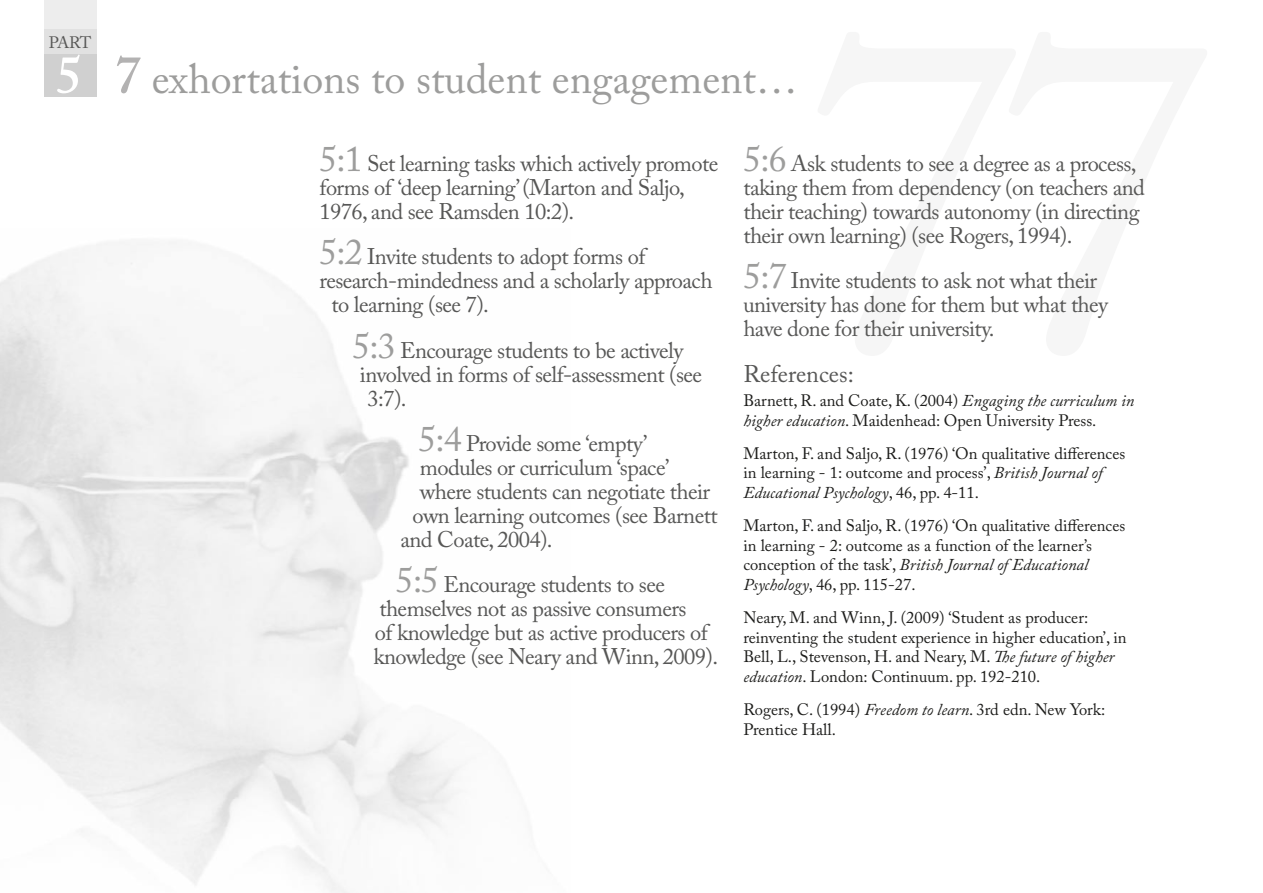
<style>
.page{position:relative;width:1263px;height:893px;background:#fff}
.page>*{position:absolute;margin:0;border:0;box-sizing:border-box;transform-origin:0 0}
.t1{font:600 52.5px "Adobe Caslon Pro";color:#fff}
.t2{font:42px "Adobe Caslon Pro";color:#9d9d9c}
.t3{font:24px "Adobe Caslon Pro";color:#575756}
.t4{font:22.5px/24px "Adobe Caslon Pro";letter-spacing:-.025em;color:#575756}
.t5{font:16.5px/19.8px "Adobe Caslon Pro";color:#1d1d1b}
.t6{font:16.5px "Adobe Caslon Pro";color:#575756}
.s1{font-weight:600;font-size:52.5px;color:#b3b2b2}
.s2{font-size:36px;color:#9d9d9c}
.s3{font-style:italic}
</style>
<div class="page">
<div style="left:44px;top:0;width:53px;height:89px;background:#ededed"></div>
<div style="left:44px;top:54px;width:53px;height:42px;background:#d0d0d0"></div>
<div style="left:44px;top:29px;width:53px;height:25px;background:#e1e1e1"></div>
<p class="t6" style="left:49px;top:33px;width:44px">PART</p>
<h1 class="t1" style="left:56px;top:44px;width:28px">5</h1>
<h2 class="t2" style="left:115px;top:54px;width:685px"><span class="s1">7</span> exhortations to student engagement…</h2>
<p class="t4" style="left:319px;top:151px;width:400px"><span class="s2">5:1</span> Set learning tasks which actively promote forms of ‘deep learning’ (Marton and Saljo,<br>1976, and see Ramsden 10:2).</p>
<p class="t4" style="left:319px;top:245px;width:327px"><span class="s2">5:2</span> Invite students to adopt forms of</p>
<p class="t4" style="left:319px;top:269px;width:394px">research-mindedness and a scholarly approach</p>
<p class="t4" style="left:331px;top:293px;width:159px">to learning (see 7).</p>
<p class="t4" style="left:352px;top:338px;width:332px"><span class="s2">5:3</span> Encourage students to be actively</p>
<p class="t4" style="left:360px;top:362px;width:344px">involved in forms of self-assessment (see</p>
<p class="t4" style="left:367px;top:386px;width:41px">3:7).</p>
<p class="t4" style="left:418px;top:431px;width:230px"><span class="s2">5:4</span> Provide some ‘empty’</p>
<p class="t4" style="left:420px;top:455px;width:251px">modules or curriculum ‘space’</p>
<p class="t4" style="left:420px;top:479px;width:292px">where students can negotiate their</p>
<p class="t4" style="left:412px;top:503px;width:306px">own learning outcomes (see Barnett</p>
<p class="t4" style="left:400px;top:527px;width:154px">and Coate, 2004).</p>
<p class="t4" style="left:373px;top:572px;width:346px;text-indent:23px"><span class="s2">5:5</span> Encourage students to see themselves not as passive consumers<br>of knowledge but as active producers of knowledge (see Neary and Winn, 2009).</p>
<p class="t4" style="left:743px;top:151px;width:403px"><span class="s2">5:6</span> Ask students to see a degree as a process, taking them from dependency (on teachers and their teaching) towards autonomy (in directing their own learning) (see Rogers, 1994).</p>
<p class="t4" style="left:743px;top:269px;width:366px"><span class="s2">5:7</span> Invite students to ask not what their university has done for them but what they have done for their university.</p>
<p class="t3" style="left:743px;top:360px;width:112px">References:</p>
<p class="t5" style="left:743px;top:391px;width:392px">Barnett, R. and Coate, K. (2004) <span class="s3">Engaging the curriculum in higher education</span>. Maidenhead: Open University Press.</p>
<p class="t5" style="left:743px;top:443px;width:383px">Marton, F. and Saljo, R. (1976) ‘On qualitative differences in learning - 1: outcome and process’, <span class="s3">British Journal of<br>Educational Psychology</span>, 46, pp. 4-11.</p>
<p class="t5" style="left:743px;top:515px;width:383px">Marton, F. and Saljo, R. (1976) ‘On qualitative differences in learning - 2: outcome as a function of the learner’s conception of the task’, <span class="s3">British Journal of Educational Psychology</span>, 46, pp. 115-27.</p>
<p class="t5" style="left:743px;top:607px;width:385px">Neary, M. and Winn, J. (2009) ‘Student as producer: reinventing the student experience in higher education’, in Bell, L., Stevenson, H. and Neary, M. <span class="s3">The future of higher education</span>. London: Continuum. pp. 192-210.</p>
<p class="t5" style="left:743px;top:699px;width:363px">Rogers, C. (1994) <span class="s3">Freedom to learn</span>. 3rd edn. New York:<br>Prentice Hall.</p>
</div>
